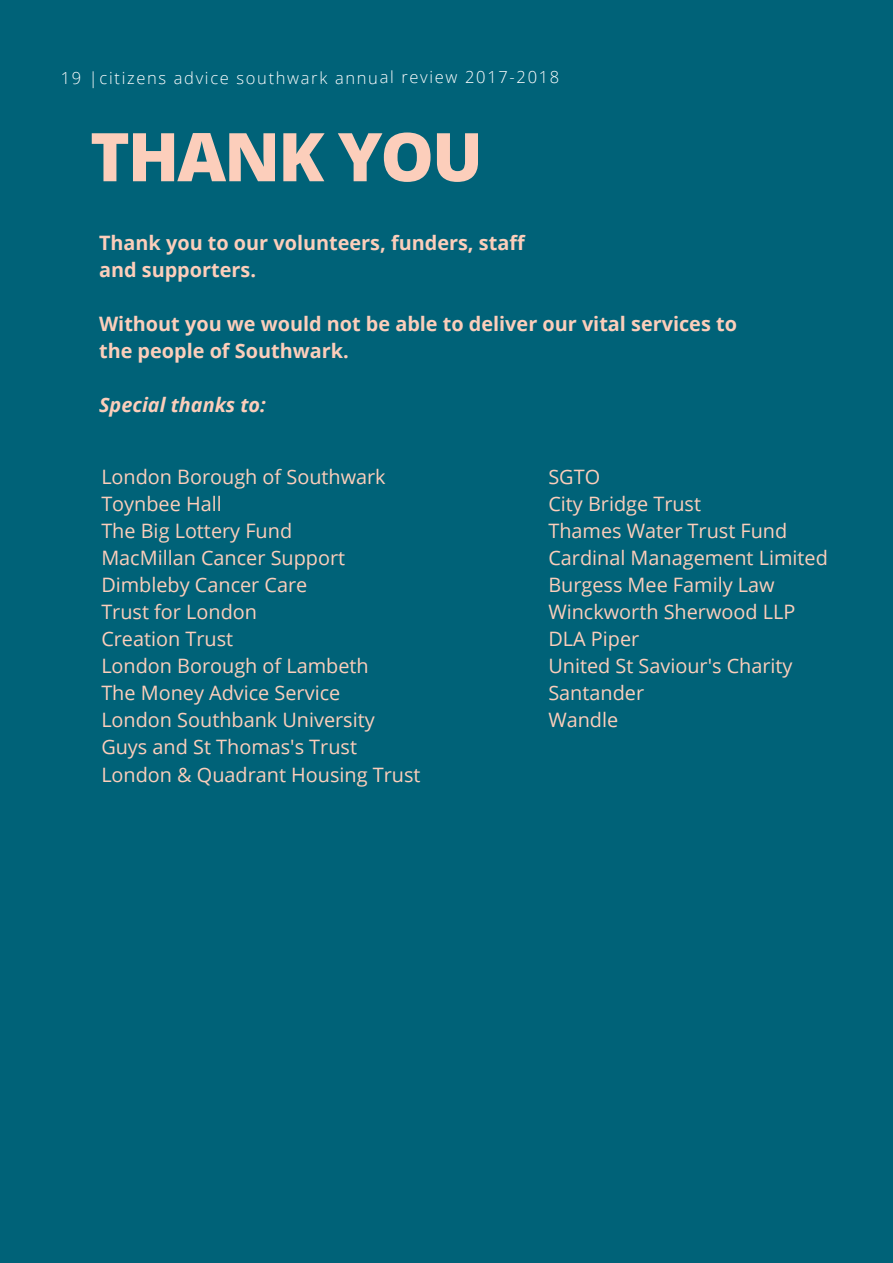
<style>
.page{position:relative;width:893px;height:1263px;background:#006278}
.page>*{position:absolute;margin:0;border:0;box-sizing:border-box;transform-origin:0 0}
.t1{font:800 67.2px "Open Sans";letter-spacing:-.03em;color:#fccebb}
.t2{font:19.8px/27px "Open Sans";color:#fccebb}
.t3{font:700 19.8px/27px "Open Sans";color:#fccebb}
.t4{font:italic 700 19.8px "Open Sans";color:#fccebb}
.t5{font:300 16.5px "Open Sans";letter-spacing:.1em;color:#fff}
</style>
<div class="page">
<p class="t5" style="left:61px;top:66px;width:500px">19 |citizens advice southwark annual review 2017-2018</p>
<h1 class="t1" style="left:90px;top:109px;width:394px">THANK YOU</h1>
<p class="t3" style="left:99px;top:229px;width:427px">Thank you to our volunteers, funders, staff and supporters.</p>
<p class="t3" style="left:99px;top:310px;width:639px">Without you we would not be able to deliver our vital services to the people of Southwark.</p>
<p class="t4" style="left:99px;top:391px;width:168px">Special thanks to:</p>
<p class="t2" style="left:101px;top:463px;width:321px">London Borough of Southwark<br>Toynbee Hall<br>The Big Lottery Fund<br>MacMillan Cancer Support<br>Dimbleby Cancer Care<br>Trust for London<br>Creation Trust<br>London Borough of Lambeth<br>The Money Advice Service<br>London Southbank University<br>Guys and St Thomas's Trust<br>London &amp; Quadrant Housing Trust</p>
<p class="t2" style="left:548px;top:463px;width:281px">SGTO<br>City Bridge Trust<br>Thames Water Trust Fund<br>Cardinal Management Limited<br>Burgess Mee Family Law<br>Winckworth Sherwood LLP<br>DLA Piper<br>United St Saviour's Charity<br>Santander<br>Wandle</p>
</div>
